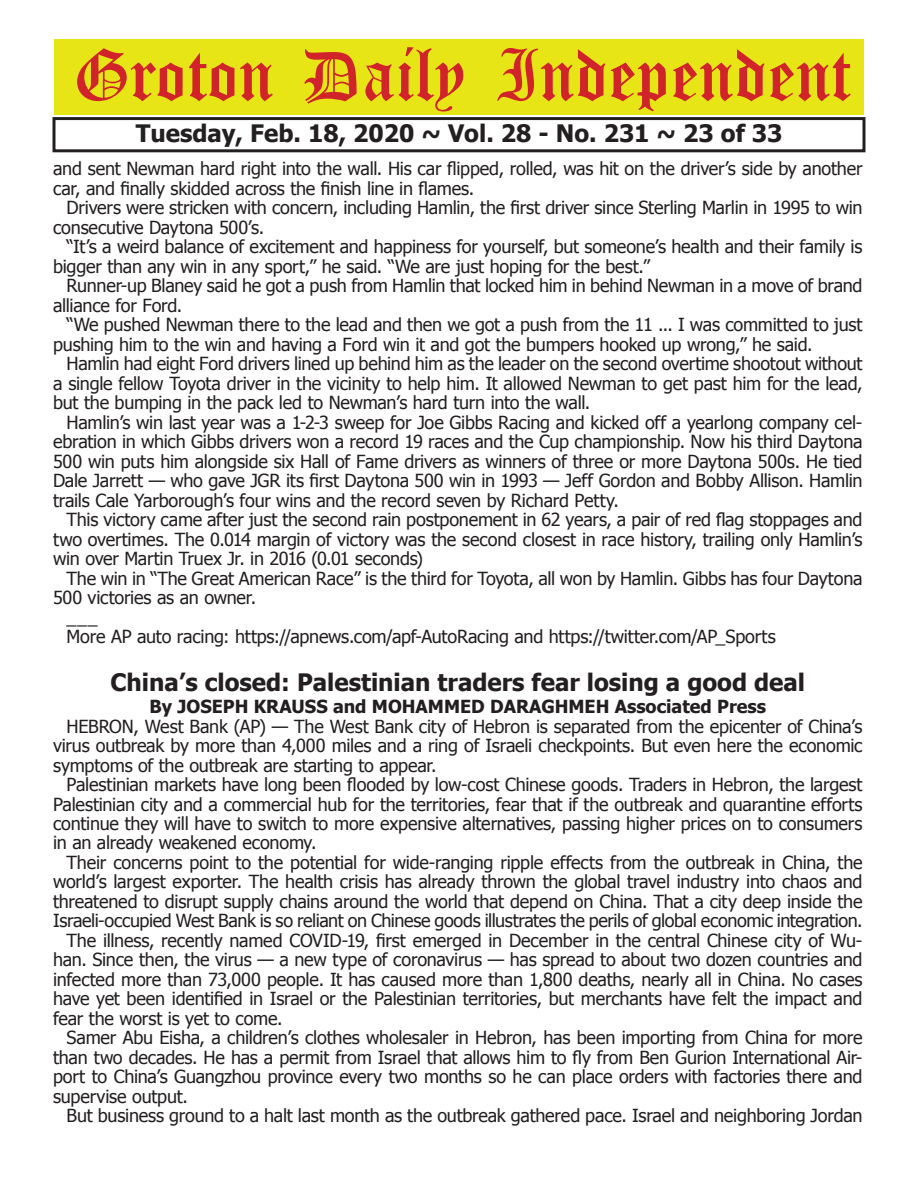
<style>
.page{position:relative;width:918px;height:1188px;background:#fff}
.page>*{position:absolute;margin:0;border:0;box-sizing:border-box;transform-origin:0 0}
.t1{font:54px "Old English Five";color:#d1232a}
.t2{font:700 24px "Tahoma";color:#231f20}
.t3{font:18px/19.5px "Tahoma";letter-spacing:-.015em;color:#231f20}
.t4{font:700 18px "Tahoma";color:#231f20}
</style>
<div class="page">
<div style="left:52px;top:117px;width:814px;height:35px;border:3px solid #231f20"></div>
<div style="left:54px;top:40px;width:810px;height:75px;background:#e7e515"></div>
<h1 class="t1" style="left:73px;top:50px;width:779px">Groton Daily Independent</h1>
<h2 class="t2" style="left:136px;top:116px;width:648px">Tuesday, Feb. 18, 2020 ~ Vol. 28 - No. 231 ~ 23 of 33</h2>
<p class="t3" style="left:53px;top:158px;width:811px">and sent Newman hard right into the wall. His car flipped, rolled, was hit on the driver’s side by another car, and finally skidded across the finish line in flames.</p>
<p class="t3" style="left:53px;top:197px;width:811px;text-indent:14px">Drivers were stricken with concern, including Hamlin, the first driver since Sterling Marlin in 1995 to win consecutive Daytona 500’s.</p>
<p class="t3" style="left:53px;top:236px;width:811px;text-indent:14px">“It’s a weird balance of excitement and happiness for yourself, but someone’s health and their family is bigger than any win in any sport,” he said. “We are just hoping for the best.”</p>
<p class="t3" style="left:53px;top:275px;width:811px;text-indent:14px">Runner-up Blaney said he got a push from Hamlin that locked him in behind Newman in a move of brand alliance for Ford.</p>
<p class="t3" style="left:53px;top:314px;width:811px;text-indent:14px">“We pushed Newman there to the lead and then we got a push from the 11 ... I was committed to just pushing him to the win and having a Ford win it and got the bumpers hooked up wrong,” he said.</p>
<p class="t3" style="left:53px;top:353px;width:811px;text-align:justify;text-indent:14px">Hamlin had eight Ford drivers lined up behind him as the leader on the second overtime shootout without a single fellow Toyota driver in the vicinity to help him. It allowed Newman to get past him for the lead, but the bumping in the pack led to Newman’s hard turn into the wall.</p>
<p class="t3" style="left:53px;top:411px;width:811px;text-align:justify;text-indent:14px">Hamlin’s win last year was a 1-2-3 sweep for Joe Gibbs Racing and kicked off a yearlong company cel&shy;ebration in which Gibbs drivers won a record 19 races and the Cup championship. Now his third Daytona 500 win puts him alongside six Hall of Fame drivers as winners of three or more Daytona 500s. He tied Dale Jarrett — who gave JGR its first Daytona 500 win in 1993 — Jeff Gordon and Bobby Allison. Hamlin trails Cale Yarborough’s four wins and the record seven by Richard Petty.</p>
<p class="t3" style="left:53px;top:509px;width:811px;text-align:justify;text-indent:14px">This victory came after just the second rain postponement in 62 years, a pair of red flag stoppages and two overtimes. The 0.014 margin of victory was the second closest in race history, trailing only Hamlin’s win over Martin Truex Jr. in 2016 (0.01 seconds)</p>
<p class="t3" style="left:67px;top:567px;width:797px">The win in “The Great American Race” is the third for Toyota, all won by Hamlin. Gibbs has four Daytona</p>
<p class="t3" style="left:53px;top:587px;width:205px">500 victories as an owner.</p>
<p class="t3" style="left:67px;top:606px;width:33px">___</p>
<p class="t3" style="left:67px;top:626px;width:711px">More AP auto racing: https://apnews.com/apf-AutoRacing and https://twitter.com/AP_Sports</p>
<h2 class="t2" style="left:111px;top:666px;width:696px">China’s closed: Palestinian traders fear losing a good deal</h2>
<p class="t4" style="left:150px;top:694px;width:618px">By JOSEPH KRAUSS and MOHAMMED DARAGHMEH Associated Press</p>
<p class="t3" style="left:53px;top:715px;width:811px;text-align:justify;text-indent:14px">HEBRON, West Bank (AP) — The West Bank city of Hebron is separated from the epicenter of China’s virus outbreak by more than 4,000 miles and a ring of Israeli checkpoints. But even here the economic symptoms of the outbreak are starting to appear.</p>
<p class="t3" style="left:53px;top:774px;width:811px;text-align:justify;text-indent:14px">Palestinian markets have long been flooded by low-cost Chinese goods. Traders in Hebron, the largest Palestinian city and a commercial hub for the territories, fear that if the outbreak and quarantine efforts continue they will have to switch to more expensive alternatives, passing higher prices on to consumers in an already weakened economy.</p>
<p class="t3" style="left:67px;top:852px;width:798px">Their concerns point to the potential for wide-ranging ripple effects from the outbreak in China, the</p>
<p class="t3" style="left:53px;top:871px;width:811px">world’s largest exporter. The health crisis has already thrown the global travel industry into chaos and</p>
<p class="t3" style="left:53px;top:891px;width:811px">threatened to disrupt supply chains around the world that depend on China. That a city deep inside the</p>
<p class="t3" style="left:53px;top:910px;width:811px">Israeli-occupied West Bank is so reliant on Chinese goods illustrates the perils of global economic integration.</p>
<p class="t3" style="left:67px;top:930px;width:797px">The illness, recently named COVID-19, first emerged in December in the central Chinese city of Wu-</p>
<p class="t3" style="left:53px;top:949px;width:811px">han. Since then, the virus — a new type of coronavirus — has spread to about two dozen countries and</p>
<p class="t3" style="left:53px;top:969px;width:811px">infected more than 73,000 people. It has caused more than 1,800 deaths, nearly all in China. No cases</p>
<p class="t3" style="left:53px;top:988px;width:811px">have yet been identified in Israel or the Palestinian territories, but merchants have felt the impact and</p>
<p class="t3" style="left:53px;top:1008px;width:231px">fear the worst is yet to come.</p>
<p class="t3" style="left:67px;top:1027px;width:798px">Samer Abu Eisha, a children’s clothes wholesaler in Hebron, has been importing from China for more</p>
<p class="t3" style="left:53px;top:1047px;width:811px">than two decades. He has a permit from Israel that allows him to fly from Ben Gurion International Air-</p>
<p class="t3" style="left:53px;top:1066px;width:811px">port to China’s Guangzhou province every two months so he can place orders with factories there and</p>
<p class="t3" style="left:53px;top:1086px;width:136px">supervise output.</p>
<p class="t3" style="left:67px;top:1105px;width:797px">But business ground to a halt last month as the outbreak gathered pace. Israel and neighboring Jordan</p>
</div>
